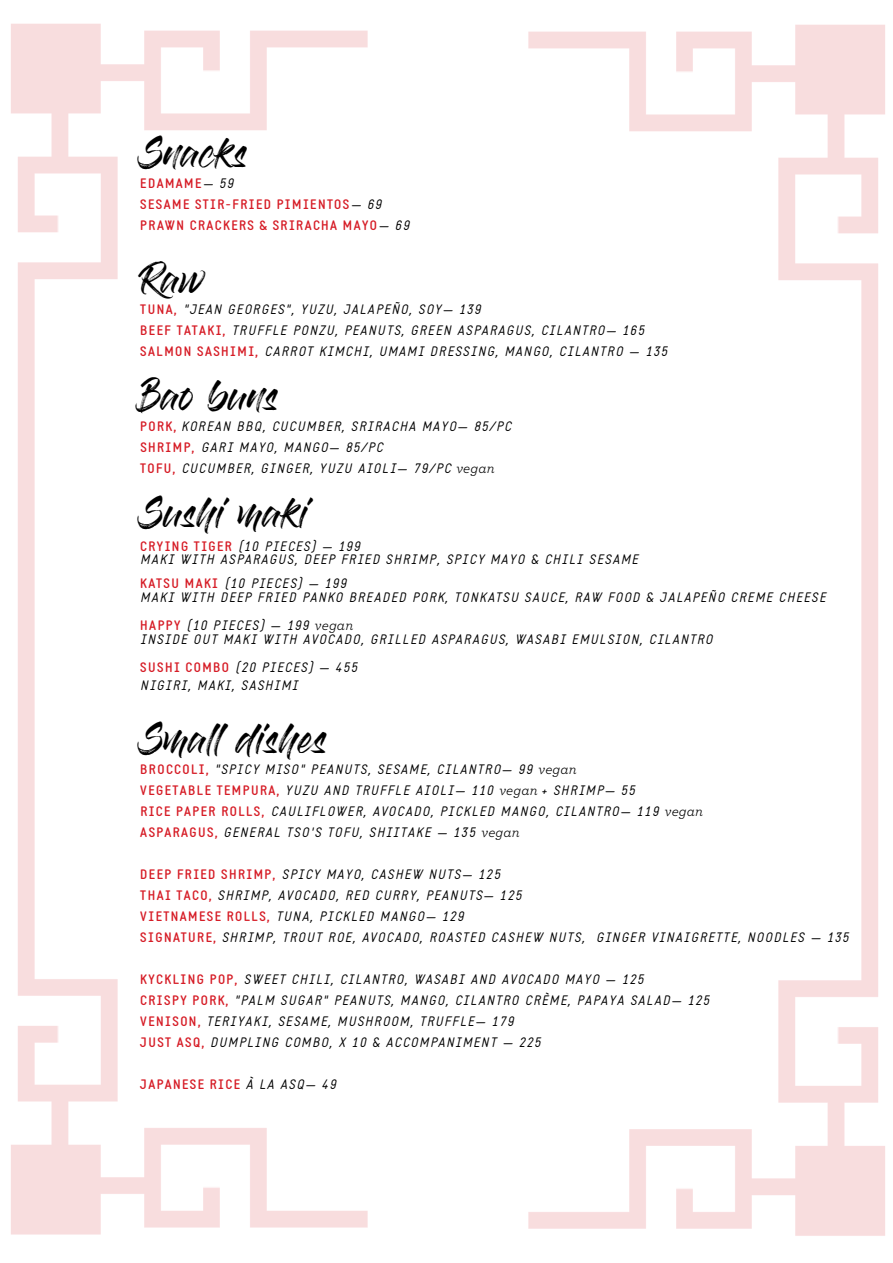
<style>
.page{position:relative;width:893px;height:1263px;background:#fff}
.page>*{position:absolute;margin:0;border:0;box-sizing:border-box;transform-origin:0 0}
.t1{font:30px "Gloss And Bloom";color:#000}
.t2{font:italic 13.5px/21px "Static";letter-spacing:.1em;color:#000}
.t3{font:700 13.5px/21px "Static";letter-spacing:.1em;color:#d61c26}
.s1{font-weight:400;font-style:italic;color:#000}
.s2{font-weight:700;font-style:normal;color:#d61c26}
.s3{font-family:"Archer";font-size:15px}
</style>
<div class="page">
<img style="left:11px;top:23px;width:357px;height:1212px">
<img style="left:528px;top:24px;width:357px;height:1212px">
<h1 class="t1" style="left:140px;top:139px;width:109px">Snacks</h1>
<p class="t3" style="left:140px;top:173px;width:270px">EDAMAME<span class="s1">— 59<br></span>SESAME STIR-FRIED PIMIENTOS<span class="s1">— 69<br></span>PRAWN CRACKERS &amp; SRIRACHA MAYO<span class="s1">— 69</span></p>
<h1 class="t1" style="left:140px;top:265px;width:64px">Raw</h1>
<p class="t2" style="left:140px;top:299px;width:528px"><span class="s2">TUNA,</span> "JEAN GEORGES", YUZU, JALAPEÑO, SOY— 139<br><span class="s2">BEEF TATAKI,</span> TRUFFLE PONZU, PEANUTS, GREEN ASPARAGUS, CILANTRO— 165<br><span class="s2">SALMON SASHIMI,</span> CARROT KIMCHI, UMAMI DRESSING, MANGO, CILANTRO — 135</p>
<h1 class="t1" style="left:140px;top:382px;width:139px">Bao buns</h1>
<p class="t2" style="left:140px;top:416px;width:372px"><span class="s2">PORK,</span> KOREAN BBQ, CUCUMBER, SRIRACHA MAYO— 85/PC<br><span class="s2">SHRIMP,</span> GARI MAYO, MANGO— 85/PC<br><span class="s2">TOFU,</span> CUCUMBER, GINGER, YUZU AIOLI— 79/PC <span class="s3">vegan</span></p>
<h1 class="t1" style="left:140px;top:499px;width:169px">Sushi maki</h1>
<p class="t2" style="left:140px;top:540px;width:499px;line-height:13.5px"><span class="s2">CRYING TIGER</span> (10 PIECES) — 199<br>MAKI WITH ASPARAGUS, DEEP FRIED SHRIMP, SPICY MAYO &amp; CHILI SESAME</p>
<p class="t2" style="left:140px;top:577px;width:687px;line-height:13.5px"><span class="s2">KATSU MAKI</span> (10 PIECES) — 199<br>MAKI WITH DEEP FRIED PANKO BREADED PORK, TONKATSU SAUCE, RAW FOOD &amp; JALAPEÑO CREME CHEESE</p>
<p class="t2" style="left:140px;top:619px;width:574px;line-height:13.5px"><span class="s2">HAPPY</span> (10 PIECES) — 199 <span class="s3">vegan<br></span>INSIDE OUT MAKI WITH AVOCADO, GRILLED ASPARAGUS, WASABI EMULSION, CILANTRO</p>
<p class="t2" style="left:140px;top:658px;width:218px;line-height:18px"><span class="s2">SUSHI COMBO</span> (20 PIECES) — 455<br>NIGIRI, MAKI, SASHIMI</p>
<h1 class="t1" style="left:140px;top:725px;width:188px">Small dishes</h1>
<p class="t2" style="left:140px;top:759px;width:564px"><span class="s2">BROCCOLI,</span> "SPICY MISO" PEANUTS, SESAME, CILANTRO— 99 <span class="s3">vegan<br></span><span class="s2">VEGETABLE TEMPURA,</span> YUZU AND TRUFFLE AIOLI— 110 <span class="s3">vegan</span> + SHRIMP— 55<br><span class="s2">RICE PAPER ROLLS,</span> CAULIFLOWER, AVOCADO, PICKLED MANGO, CILANTRO— 119 <span class="s3">vegan </span><span class="s2">ASPARAGUS,</span> GENERAL TSO'S TOFU, SHIITAKE — 135 <span class="s3">vegan</span></p>
<p class="t2" style="left:140px;top:864px;width:710px"><span class="s2">DEEP FRIED SHRIMP,</span> SPICY MAYO, CASHEW NUTS— 125<br><span class="s2">THAI TACO,</span> SHRIMP, AVOCADO, RED CURRY, PEANUTS— 125<br><span class="s2">VIETNAMESE ROLLS,</span> TUNA, PICKLED MANGO— 129<br><span class="s2">SIGNATURE,</span> SHRIMP, TROUT ROE, AVOCADO, ROASTED CASHEW NUTS, GINGER VINAIGRETTE, NOODLES — 135</p>
<p class="t2" style="left:140px;top:969px;width:570px"><span class="s2">KYCKLING POP,</span> SWEET CHILI, CILANTRO, WASABI AND AVOCADO MAYO — 125<br><span class="s2">CRISPY PORK,</span> "PALM SUGAR" PEANUTS, MANGO, CILANTRO CRÈME, PAPAYA SALAD— 125<br><span class="s2">VENISON,</span> TERIYAKI, SESAME, MUSHROOM, TRUFFLE— 179<br><span class="s2">JUST ASQ,</span> DUMPLING COMBO, X 10 &amp; ACCOMPANIMENT — 225</p>
<p class="t3" style="left:140px;top:1074px;width:197px">JAPANESE RICE <span class="s1">À LA ASQ— 49</span></p>
</div>
